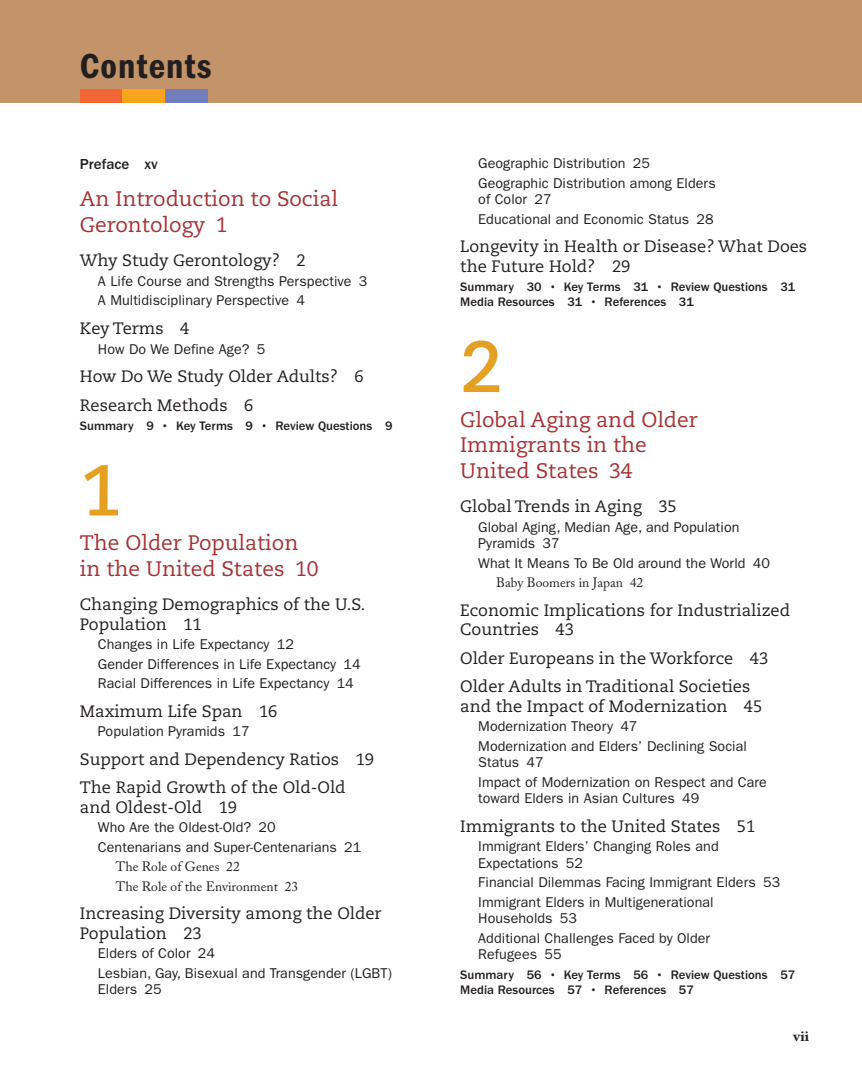
<style>
.page{position:relative;width:862px;height:1078px;background:#fff}
.page>*{position:absolute;margin:0;border:0;box-sizing:border-box;transform-origin:0 0}
.t1{font:700 72px "Caecilia LT Std";color:#e3a023}
.t2{font:36px "ITC Franklin Gothic Std Dm Cd";letter-spacing:.03em;color:#231f20}
.t3{font:21px/25.5px "Caecilia LT Std";color:#a73235}
.t4{font:16.5px/19.5px "Caecilia LT Std";color:#231f20}
.t5{font:500 15px "ITC Franklin Gothic Std";color:#231f20}
.t6{font:700 15px "Adobe Caslon Pro";color:#231f20}
.t7{font:14.25px/19.5px "ITC Franklin Gothic Std";letter-spacing:.005em;color:#231f20}
.t8{font:13.5px/19.5px "Adobe Caslon Pro";color:#231f20}
.t9{font:500 12.75px/15px "ITC Franklin Gothic Std";color:#231f20}
</style>
<div class="page">
<div style="left:0;top:0;width:862px;height:102px;background:#c39469"></div>
<div style="left:80px;top:89px;width:42px;height:13px;background:#f26537"></div>
<div style="left:122px;top:89px;width:43px;height:13px;background:#f9a51b"></div>
<div style="left:165px;top:89px;width:42px;height:13px;background:#717dbd"></div>
<p class="t2" style="left:80px;top:45px;width:133px">Contents</p>
<p class="t5" style="left:80px;top:156px;width:79px">Preface xv</p>
<p class="t3" style="left:80px;top:187px;width:260px">An Introduction to Social<br>Gerontology 1</p>
<p class="t4" style="left:80px;top:251px;width:227px">Why Study Gerontology? 2</p>
<p class="t7" style="left:98px;top:271px;width:271px">A Life Course and Strengths Perspective 3<br>A Multidisciplinary Perspective 4</p>
<p class="t4" style="left:80px;top:319px;width:111px">Key Terms 4</p>
<p class="t7" style="left:98px;top:339px;width:169px">How Do We Define Age? 5</p>
<p class="t4" style="left:80px;top:362px;width:285px;line-height:28.5px">How Do We Study Older Adults? 6<br>Research Methods 6</p>
<p class="t9" style="left:80px;top:418px;width:314px">Summary 9 • Key Terms 9 • Review Questions 9</p>
<p class="t1" style="left:80px;top:448px;width:44px">1</p>
<p class="t3" style="left:80px;top:530px;width:240px">The Older Population in the United States 10</p>
<p class="t4" style="left:80px;top:595px;width:287px">Changing Demographics of the U.S.<br>Population 11</p>
<p class="t7" style="left:98px;top:634px;width:264px">Changes in Life Expectancy 12<br>Gender Differences in Life Expectancy 14<br>Racial Differences in Life Expectancy 14</p>
<p class="t4" style="left:80px;top:701px;width:199px">Maximum Life Span 16</p>
<p class="t7" style="left:98px;top:721px;width:153px">Population Pyramids 17</p>
<p class="t4" style="left:80px;top:745px;width:296px;line-height:28.5px">Support and Dependency Ratios 19<br>The Rapid Growth of the Old-Old</p>
<p class="t4" style="left:80px;top:797px;width:159px">and Oldest-Old 19</p>
<p class="t7" style="left:98px;top:817px;width:265px">Who Are the Oldest-Old? 20<br>Centenarians and Super-Centenarians 21</p>
<p class="t8" style="left:116px;top:857px;width:184px">The Role of Genes 22<br>The Role of the Environment 23</p>
<p class="t4" style="left:80px;top:904px;width:303px">Increasing Diversity among the Older<br>Population 23</p>
<p class="t7" style="left:98px;top:943px;width:295px">Elders of Color 24<br>Lesbian, Gay, Bisexual and Transgender (LGBT)</p>
<p class="t7" style="left:98px;top:979px;width:65px">Elders 25</p>
<p class="t7" style="left:478px;top:154px;width:239px">Geographic Distribution 25<br>Geographic Distribution among Elders</p>
<p class="t7" style="left:478px;top:190px;width:237px">of Color 27<br>Educational and Economic Status 28</p>
<p class="t4" style="left:460px;top:237px;width:348px">Longevity in Health or Disease? What Does the Future Hold? 29</p>
<p class="t9" style="left:460px;top:280px;width:336px">Summary 30 • Key Terms 31 • Review Questions 31<br>Media Resources 31 • References 31</p>
<p class="t1" style="left:460px;top:324px;width:44px">2</p>
<p class="t3" style="left:460px;top:407px;width:239px">Global Aging and Older<br>Immigrants in the<br>United States 34</p>
<p class="t4" style="left:460px;top:497px;width:218px">Global Trends in Aging 35</p>
<p class="t7" style="left:478px;top:518px;width:263px;line-height:16.5px">Global Aging, Median Age, and Population<br>Pyramids 37</p>
<p class="t7" style="left:478px;top:553px;width:293px">What It Means To Be Old around the World 40</p>
<p class="t8" style="left:496px;top:573px;width:148px">Baby Boomers in Japan 42</p>
<p class="t4" style="left:460px;top:600px;width:331px">Economic Implications for Industrialized<br>Countries 43</p>
<p class="t4" style="left:460px;top:644px;width:309px;line-height:28.5px">Older Europeans in the Workforce 43<br>Older Adults in Traditional Societies</p>
<p class="t4" style="left:460px;top:696px;width:304px">and the Impact of Modernization 45</p>
<p class="t7" style="left:478px;top:716px;width:270px">Modernization Theory 47<br>Modernization and Elders’ Declining Social</p>
<p class="t7" style="left:478px;top:752px;width:290px">Status 47<br>Impact of Modernization on Respect and Care</p>
<p class="t7" style="left:478px;top:788px;width:223px">toward Elders in Asian Cultures 49</p>
<p class="t4" style="left:460px;top:816px;width:296px">Immigrants to the United States 51</p>
<p class="t7" style="left:478px;top:838px;width:242px;line-height:16.5px">Immigrant Elders’ Changing Roles and<br>Expectations 52</p>
<p class="t7" style="left:478px;top:872px;width:304px">Financial Dilemmas Facing Immigrant Elders 53<br>Immigrant Elders in Multigenerational</p>
<p class="t7" style="left:478px;top:908px;width:233px">Households 53<br>Additional Challenges Faced by Older</p>
<p class="t7" style="left:478px;top:944px;width:85px">Refugees 55</p>
<p class="t9" style="left:460px;top:967px;width:336px">Summary 56 • Key Terms 56 • Review Questions 57<br>Media Resources 57 • References 57</p>
<p class="t6" style="left:793px;top:1026px;width:17px">vii</p>
</div>
